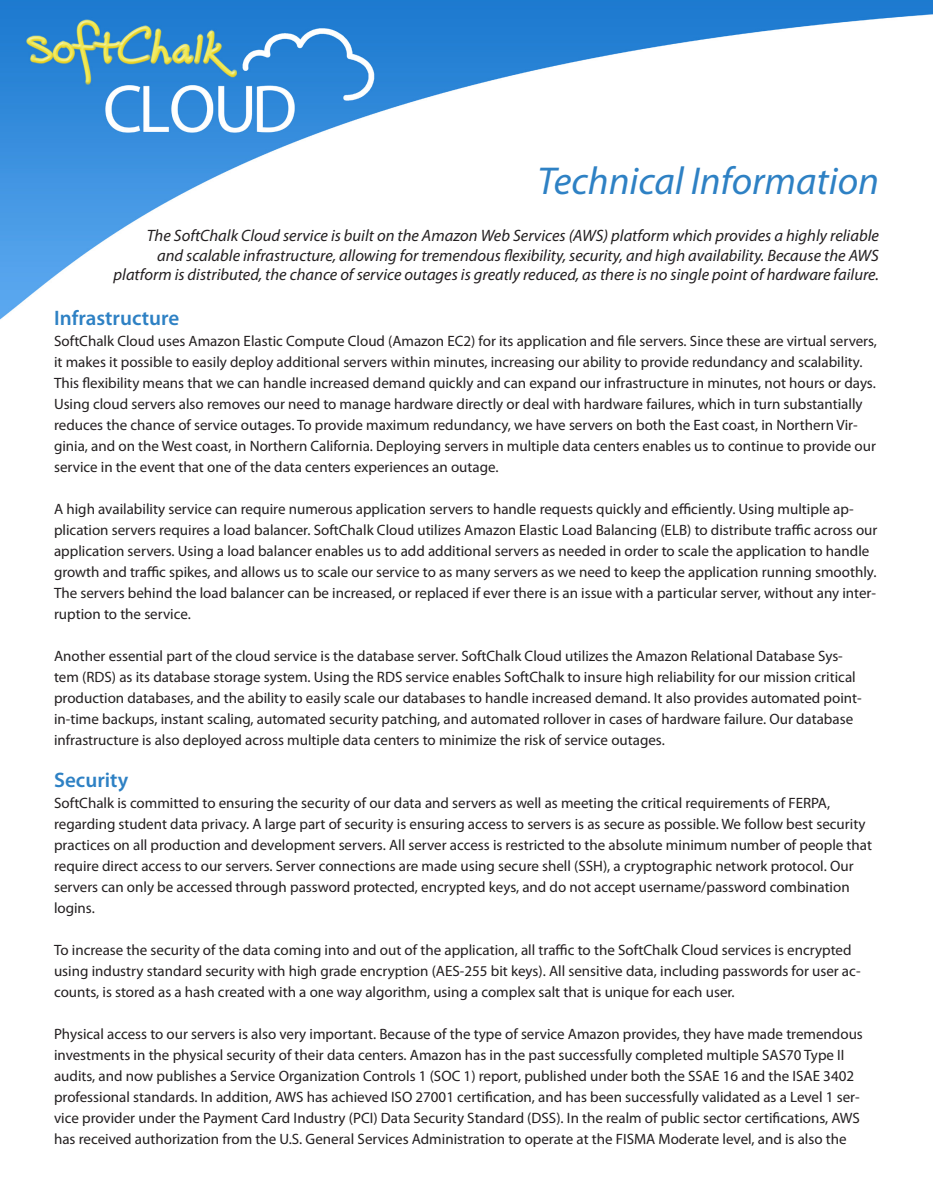
<style>
.page{position:relative;width:933px;height:1199px;background:#fff}
.page>*{position:absolute;margin:0;border:0;box-sizing:border-box;transform-origin:0 0}
.t1{font:italic 39px "Myriad Pro";color:#2e81c4}
.t2{font:600 21px "Myriad Pro";color:#2e81c4}
.t3{font:italic 16.5px "Myriad Pro";color:#231f20}
.t4{font:15px/21px "Myriad Pro";color:#231f20}
</style>
<div class="page">
<img style="left:0;top:0;width:932px;height:320px">
<p class="t1" style="left:537px;top:156px;width:343px">Technical Information</p>
<p class="t3" style="left:147px;top:225px;width:733px">The SoftChalk Cloud service is built on the Amazon Web Services (AWS) platform which provides a highly reliable</p>
<p class="t3" style="left:157px;top:245px;width:723px">and scalable infrastructure, allowing for tremendous flexibility, security, and high availability. Because the AWS</p>
<p class="t3" style="left:113px;top:265px;width:766px">platform is distributed, the chance of service outages is greatly reduced, as there is no single point of hardware failure.</p>
<p class="t2" style="left:54px;top:304px;width:127px">Infrastructure</p>
<p class="t4" style="left:54px;top:330px;width:824px">SoftChalk Cloud uses Amazon Elastic Compute Cloud (Amazon EC2) for its application and file servers. Since these are virtual servers, it makes it possible to easily deploy additional servers within minutes, increasing our ability to provide redundancy and scalability.<br>This flexibility means that we can handle increased demand quickly and can expand our infrastructure in minutes, not hours or days.<br>Using cloud servers also removes our need to manage hardware directly or deal with hardware failures, which in turn substantially reduces the chance of service outages. To provide maximum redundancy, we have servers on both the East coast, in Northern Vir&shy;ginia, and on the West coast, in Northern California. Deploying servers in multiple data centers enables us to continue to provide our service in the event that one of the data centers experiences an outage.</p>
<p class="t4" style="left:54px;top:498px;width:824px">A high availability service can require numerous application servers to handle requests quickly and efficiently. Using multiple ap&shy;plication servers requires a load balancer. SoftChalk Cloud utilizes Amazon Elastic Load Balancing (ELB) to distribute traffic across our application servers. Using a load balancer enables us to add additional servers as needed in order to scale the application to handle growth and traffic spikes, and allows us to scale our service to as many servers as we need to keep the application running smoothly.<br>The servers behind the load balancer can be increased, or replaced if ever there is an issue with a particular server, without any inter&shy;ruption to the service.</p>
<p class="t4" style="left:54px;top:645px;width:808px">Another essential part of the cloud service is the database server. SoftChalk Cloud utilizes the Amazon Relational Database Sys&shy;tem (RDS) as its database storage system. Using the RDS service enables SoftChalk to insure high reliability for our mission critical production databases, and the ability to easily scale our databases to handle increased demand. It also provides automated point&shy;in-time backups, instant scaling, automated security patching, and automated rollover in cases of hardware failure. Our database infrastructure is also deployed across multiple data centers to minimize the risk of service outages.</p>
<p class="t2" style="left:54px;top:766px;width:76px">Security</p>
<p class="t4" style="left:54px;top:792px;width:819px">SoftChalk is committed to ensuring the security of our data and servers as well as meeting the critical requirements of FERPA, regarding student data privacy. A large part of security is ensuring access to servers is as secure as possible. We follow best security practices on all production and development servers. All server access is restricted to the absolute minimum number of people that require direct access to our servers. Server connections are made using secure shell (SSH), a cryptographic network protocol. Our servers can only be accessed through password protected, encrypted keys, and do not accept username/password combination logins.</p>
<p class="t4" style="left:54px;top:939px;width:807px">To increase the security of the data coming into and out of the application, all traffic to the SoftChalk Cloud services is encrypted using industry standard security with high grade encryption (AES-255 bit keys). All sensitive data, including passwords for user ac&shy;counts, is stored as a hash created with a one way algorithm, using a complex salt that is unique for each user.</p>
<p class="t4" style="left:54px;top:1023px;width:810px">Physical access to our servers is also very important. Because of the type of service Amazon provides, they have made tremendous investments in the physical security of their data centers. Amazon has in the past successfully completed multiple SAS70 Type II audits, and now publishes a Service Organization Controls 1 (SOC 1) report, published under both the SSAE 16 and the ISAE 3402 professional standards. In addition, AWS has achieved ISO 27001 certification, and has been successfully validated as a Level 1 ser&shy;vice provider under the Payment Card Industry (PCI) Data Security Standard (DSS). In the realm of public sector certifications, AWS has received authorization from the U.S. General Services Administration to operate at the FISMA Moderate level, and is also the</p>
</div>
